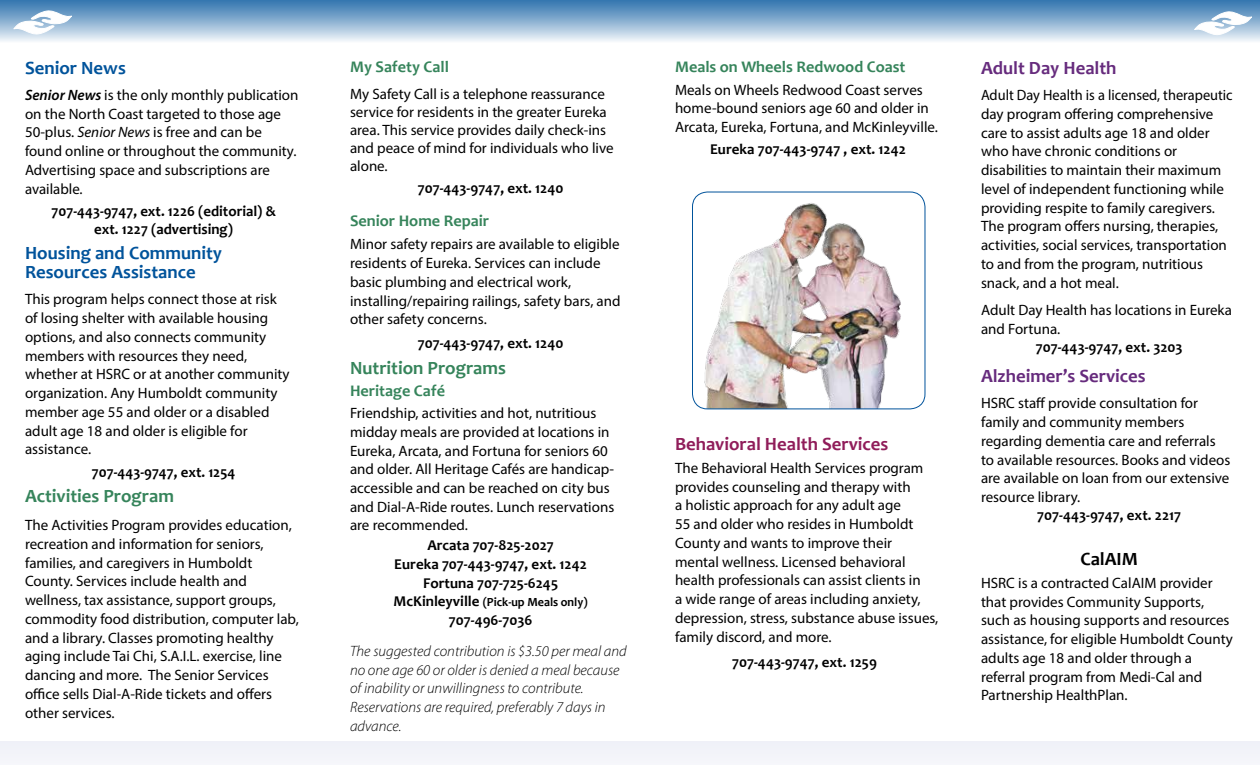
<style>
.page{position:relative;width:1260px;height:765px;background:#fff}
.page>*{position:absolute;margin:0;border:0;box-sizing:border-box;transform-origin:0 0}
.t1{font:700 18.75px/18.8px "Candara";color:#00539b}
.t2{font:700 18.75px "Candara";color:#36845b}
.t3{font:700 18.75px "Candara";color:#662b7d}
.t4{font:700 18.75px "Candara";color:#901d5a}
.t5{font:700 18.75px "Candara";color:#000}
.t6{font:700 16.25px "Candara";color:#36845b}
.t7{font:15px/18.8px "Myriad Pro";color:#000}
.t8{font:15px/18.8px "Myriad Pro";color:#000;scale:.96 1}
.t9{font:700 15px/18.8px "Candara";color:#000;text-align:center}
.t10{font:italic 300 15px/18.8px "Myriad Pro";color:#000}
.t11{font:700 12.5px "Candara";color:#000}
.s1{font-weight:600;font-style:italic}
.s2{font-style:italic}
.s3{font-size:15px}
</style>
<div class="page">
<div style="left:0;top:0;width:1260px;height:43px;background:linear-gradient(to bottom,#2e72ad,#f3f7fa)"></div>
<svg style="left:1194px;top:11px;width:58px;height:25px"></svg>
<svg style="left:14px;top:11px;width:58px;height:23px"></svg>
<img style="left:692px;top:192px;width:233px;height:217px">
<div style="left:692px;top:192px;width:233px;height:217px;border:1px solid #00539b;border-radius:15px"></div>
<div style="left:0;top:741px;width:1260px;height:24px;background:#f2f3f9"></div>
<p class="t1" style="left:25px;top:58px;width:102px">Senior News</p>
<p class="t7" style="left:25px;top:85px;width:275px"><span class="s1">Senior News</span> is the only monthly publication on the North Coast targeted to those age 50-plus. <span class="s2">Senior News</span> is free and can be found online or throughout the community.<br>Advertising space and subscriptions are available.</p>
<p class="t9" style="left:52px;top:202px;width:226px;line-height:17.8px">707-443-9747, ext. 1226 (editorial) &amp; ext. 1227 (advertising)</p>
<p class="t1" style="left:25px;top:244px;width:199px">Housing and Community<br>Resources Assistance</p>
<p class="t7" style="left:25px;top:290px;width:266px">This program helps connect those at risk of losing shelter with available housing options, and also connects community members with resources they need, whether at HSRC or at another community organization. Any Humboldt community member age 55 and older or a disabled adult age 18 and older is eligible for assistance.</p>
<p class="t9" style="left:92px;top:462px;width:145px">707-443-9747, ext. 1254</p>
<p class="t2" style="left:25px;top:484px;width:150px">Activities Program</p>
<p class="t7" style="left:25px;top:515px;width:275px">The Activities Program provides education, recreation and information for seniors, families, and caregivers in Humboldt County. Services include health and wellness, tax assistance, support groups, commodity food distribution, computer lab, and a library. Classes promoting healthy aging include Tai Chi, S.A.I.L. exercise, line dancing and more. The Senior Services office sells Dial-A-Ride tickets and offers other services.</p>
<p class="t6" style="left:350px;top:57px;width:100px">My Safety Call</p>
<p class="t7" style="left:350px;top:85px;width:265px;line-height:18px">My Safety Call is a telephone reassurance service for residents in the greater Eureka area. This service provides daily check-ins and peace of mind for individuals who live alone.</p>
<p class="t9" style="left:418px;top:179px;width:147px">707-443-9747, ext. 1240</p>
<p class="t6" style="left:350px;top:211px;width:141px">Senior Home Repair</p>
<p class="t7" style="left:350px;top:235px;width:272px">Minor safety repairs are available to eligible residents of Eureka. Services can include basic plumbing and electrical work, installing/repairing railings, safety bars, and other safety concerns.</p>
<p class="t9" style="left:418px;top:333px;width:147px">707-443-9747, ext. 1240</p>
<p class="t2" style="left:350px;top:356px;width:157px">Nutrition Programs</p>
<p class="t6" style="left:350px;top:380px;width:97px">Heritage Café</p>
<p class="t7" style="left:350px;top:403px;width:266px">Friendship, activities and hot, nutritious midday meals are provided at locations in Eureka, Arcata, and Fortuna for seniors 60 and older. All Heritage Cafés are handicap&shy;accessible and can be reached on city bus and Dial-A-Ride routes. Lunch reservations are recommended.</p>
<p class="t9" style="left:394px;top:536px;width:194px">Arcata 707-825-2027<br>Eureka 707-443-9747, ext. 1242<br>Fortuna 707-725-6245</p>
<p class="t11" style="left:394px;top:594px;width:196px"><span class="s3">McKinleyville</span> (Pick-up Meals only)</p>
<p class="t9" style="left:449px;top:611px;width:85px">707-496-7036</p>
<p class="t10" style="left:350px;top:641px;width:278px">The suggested contribution is $3.50 per meal and no one age 60 or older is denied a meal because of inability or unwillingness to contribute.<br>Reservations are required, preferably 7 days in advance.</p>
<p class="t6" style="left:675px;top:57px;width:232px">Meals on Wheels Redwood Coast</p>
<p class="t7" style="left:675px;top:80px;width:265px">Meals on Wheels Redwood Coast serves home-bound seniors age 60 and older in<br>Arcata, Eureka, Fortuna, and McKinleyville.</p>
<p class="t9" style="left:710px;top:139px;width:197px">Eureka 707-443-9747 , ext. 1242</p>
<p class="t4" style="left:675px;top:432px;width:215px">Behavioral Health Services</p>
<p class="t7" style="left:675px;top:458px;width:265px">The Behavioral Health Services program provides counseling and therapy with<br>a holistic approach for any adult age<br>55 and older who resides in Humboldt County and wants to improve their mental wellness. Licensed behavioral health professionals can assist clients in<br>a wide range of areas including anxiety, depression, stress, substance abuse issues, family discord, and more.</p>
<p class="t9" style="left:732px;top:652px;width:146px">707-443-9747, ext. 1259</p>
<p class="t3" style="left:981px;top:56px;width:137px">Adult Day Health</p>
<p class="t8" style="left:981px;top:85px;width:264px">Adult Day Health is a licensed, therapeutic day program offering comprehensive care to assist adults age 18 and older who have chronic conditions or disabilities to maintain their maximum level of independent functioning while providing respite to family caregivers.<br>The program offers nursing, therapies, activities, social services, transportation to and from the program, nutritious snack, and a hot meal.</p>
<p class="t7" style="left:981px;top:301px;width:253px">Adult Day Health has locations in Eureka and Fortuna.</p>
<p class="t9" style="left:1036px;top:337px;width:148px">707-443-9747, ext. 3203</p>
<p class="t3" style="left:981px;top:364px;width:166px">Alzheimer’s Services</p>
<p class="t7" style="left:981px;top:394px;width:251px">HSRC staff provide consultation for family and community members regarding dementia care and referrals to available resources. Books and videos are available on loan from our extensive resource library.</p>
<p class="t9" style="left:1037px;top:505px;width:145px">707-443-9747, ext. 2217</p>
<p class="t5" style="left:1080px;top:547px;width:59px">CalAIM</p>
<p class="t7" style="left:981px;top:573px;width:253px">HSRC is a contracted CalAIM provider that provides Community Supports, such as housing supports and resources assistance, for eligible Humboldt County adults age 18 and older through a referral program from Medi-Cal and Partnership HealthPlan.</p>
</div>
